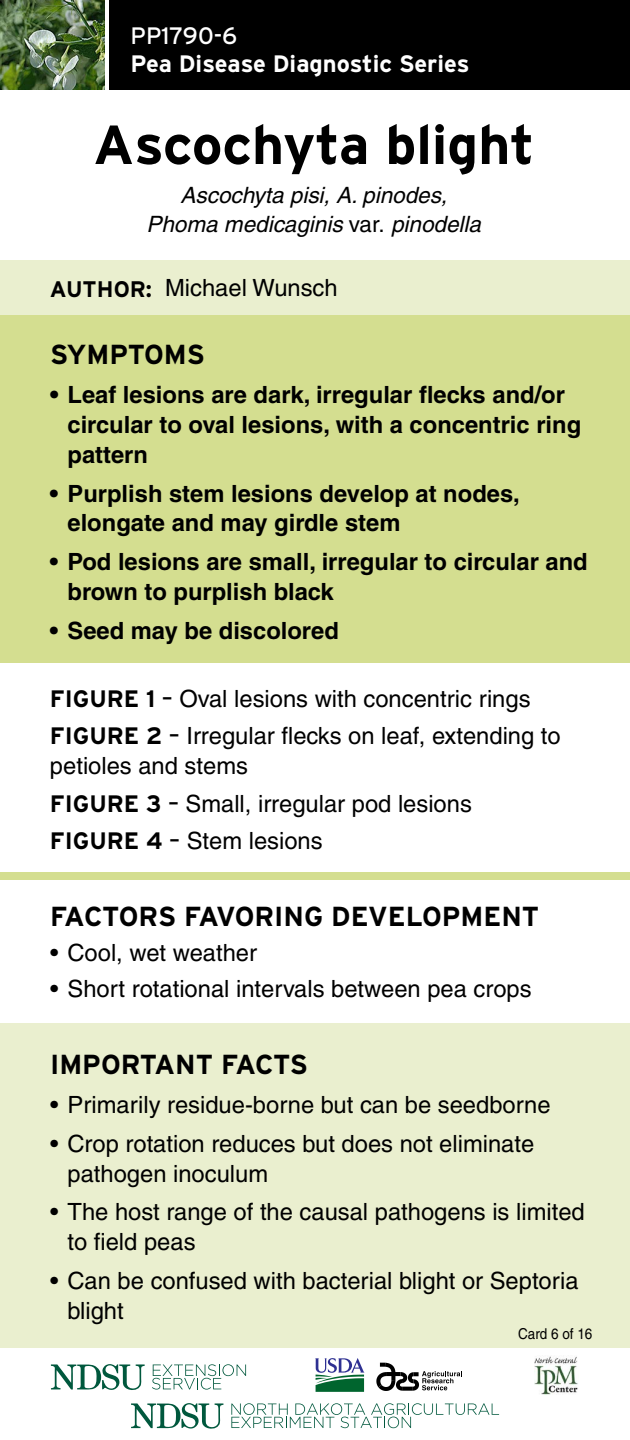
<style>
.page{position:relative;width:630px;height:1440px;background:#fff}
.page>*{position:absolute;margin:0;border:0;box-sizing:border-box;transform-origin:0 0}
.t1{font:700 55px "Interstate";color:#000}
.t2{font:700 27.5px "Interstate";color:#000}
.t3{font:23.75px/37.5px "Helvetica";color:#000}
.t4{font:700 23.75px/30px "Helvetica";color:#000}
.t5{font:700 23.75px "Interstate";color:#fff}
.t6{font:23.75px "Interstate";color:#fff}
.t7{font:italic 22.5px/28.8px "Helvetica";color:#000;text-align:center}
.t8{font:15px "Helvetica";color:#000;scale:.9 1}
.s1{font-style:normal}
.s2{font-family:"Interstate";font-weight:700;font-size:22.5px}
.s3{font-family:"Interstate";font-weight:700}
.s4{font-family:"Interstate"}
</style>
<div class="page">
<div style="left:0;top:260px;width:630px;height:82px;background:#eaefcf"></div>
<div style="left:0;top:315px;width:630px;height:348px;background:#d4de90"></div>
<div style="left:0;top:872px;width:630px;height:8px;background:#d4de90"></div>
<div style="left:0;top:1023px;width:630px;height:325px;background:#eaefcf"></div>
<div style="left:109px;top:0;width:521px;height:90px;background:#000"></div>
<img style="left:534px;top:1356px;width:44px;height:39px">
<svg style="left:51px;top:1364px;width:94px;height:26px"></svg>
<svg style="left:152px;top:1364px;width:94px;height:26px"></svg>
<svg style="left:131px;top:1403px;width:92px;height:26px"></svg>
<svg style="left:231px;top:1403px;width:268px;height:25px"></svg>
<svg style="left:315px;top:1358px;width:50px;height:34px"></svg>
<svg style="left:376px;top:1363px;width:86px;height:28px"></svg>
<img style="left:0;top:0;width:105px;height:90px">
<p class="t6" style="left:131px;top:22px;width:108px">PP1790-6</p>
<p class="t5" style="left:131px;top:49px;width:340px">Pea Disease Diagnostic Series</p>
<h1 class="t1" style="left:93px;top:111px;width:443px">Ascochyta blight</h1>
<p class="t7" style="left:146px;top:180px;width:336px">Ascochyta pisi, A. pinodes,<br>Phoma medicaginis <span class="s1">var.</span> pinodella</p>
<p class="t3" style="left:50px;top:269px;width:289px"><span class="s2">AUTHOR:</span> Michael Wunsch</p>
<p class="t2" style="left:50px;top:338px;width:157px">SYMPTOMS</p>
<p class="t4" style="left:68px;top:379px;width:515px;text-indent:-18px">• Leaf lesions are dark, irregular flecks and/or circular to oval lesions, with a concentric ring pattern</p>
<p class="t4" style="left:68px;top:478px;width:454px;text-indent:-18px">• Purplish stem lesions develop at nodes, elongate and may girdle stem</p>
<p class="t4" style="left:68px;top:547px;width:522px;text-indent:-18px">• Pod lesions are small, irregular to circular and brown to purplish black</p>
<p class="t4" style="left:50px;top:615px;width:290px">• Seed may be discolored</p>
<p class="t3" style="left:50px;top:679px;width:512px"><span class="s3">FIGURE 1</span> <span class="s4">–</span> Oval lesions with concentric rings<br><span class="s3">FIGURE 2</span> <span class="s4">–</span> Irregular flecks on leaf, extending to</p>
<p class="t3" style="left:50px;top:747px;width:423px">petioles and stems<br><span class="s3">FIGURE 3</span> <span class="s4">–</span> Small, irregular pod lesions<br><span class="s3">FIGURE 4</span> <span class="s4">–</span> Stem lesions</p>
<p class="t2" style="left:50px;top:900px;width:491px">FACTORS FAVORING DEVELOPMENT</p>
<p class="t3" style="left:50px;top:934px;width:209px">• Cool, wet weather</p>
<p class="t3" style="left:50px;top:969px;width:483px">• Short rotational intervals between pea crops</p>
<p class="t2" style="left:50px;top:1048px;width:260px">IMPORTANT FACTS</p>
<p class="t3" style="left:50px;top:1086px;width:502px">• Primarily residue-borne but can be seedborne</p>
<p class="t3" style="left:68px;top:1128px;width:468px;line-height:30px;text-indent:-18px">• Crop rotation reduces but does not eliminate pathogen inoculum</p>
<p class="t3" style="left:68px;top:1197px;width:519px;line-height:30px;text-indent:-18px">• The host range of the causal pathogens is limited to field peas</p>
<p class="t3" style="left:68px;top:1266px;width:513px;line-height:30px;text-indent:-18px">• Can be confused with bacterial blight or Septoria blight</p>
<p class="t8" style="left:518px;top:1325px;width:84px">Card 6 of 16</p>
</div>
